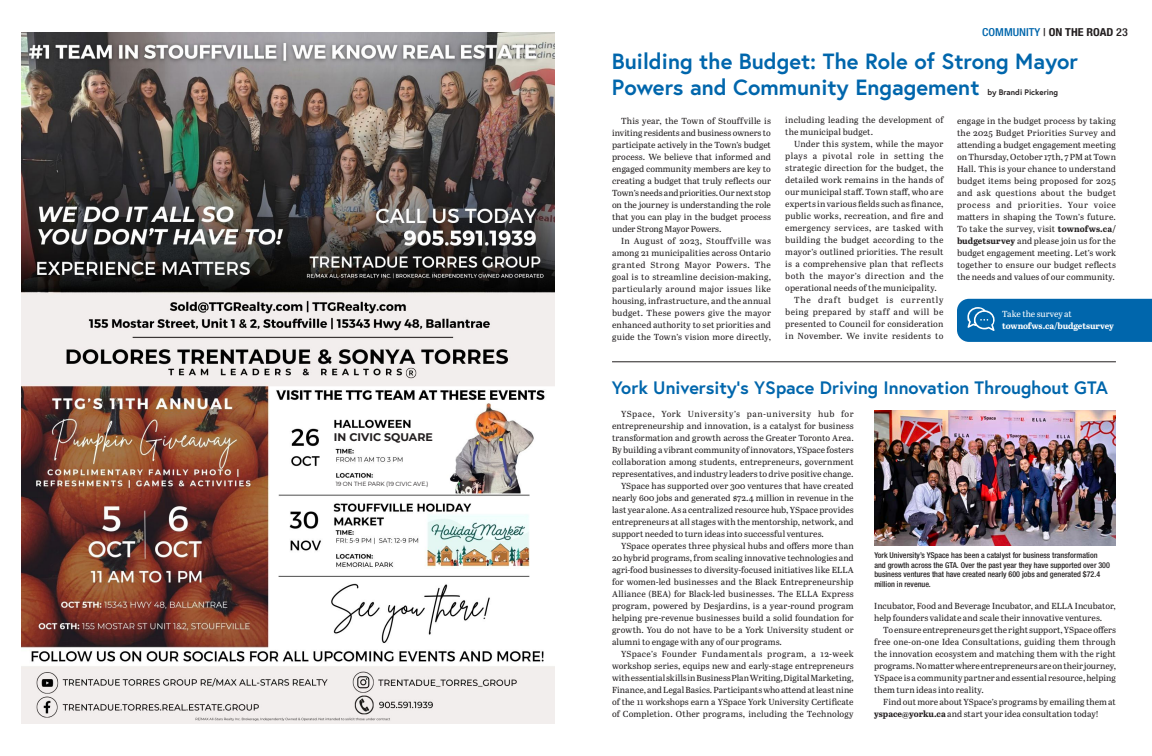
<style>
.page{position:relative;width:1152px;height:756px;background:#fff}
.page>*{position:absolute;margin:0;border:0;box-sizing:border-box;transform-origin:0 0}
.Article_Title{font:700 22px/26px "Europa";color:#0066ac}
.Article_Title-2{font:700 18px "Europa";color:#0066ac}
.Page_Number___Chapter{font:500 condensed 11px "Helvetica Neue LT Std";color:#0066ac;scale:1.1 1}
.Paragraph__No_Indent{font:700 11px "Montserrat";letter-spacing:.005em;color:#231f20}
.Paragraph_Indent{font:8.8px/12px "Abril Text";letter-spacing:.005em;color:#231f20;text-align:justify}
.Paragraph__No_Indent-2{font:700 8.8px "Abril Text";letter-spacing:-.015em;color:#fff}
.Paragraph__No_Indent-3{font:8.8px "Abril Text";letter-spacing:-.01em;color:#fff}
.Caption_Left{font:500 condensed 8px/9.6px "Helvetica Neue LT Std";color:#231f20}
.Contributor_Name{font:700 8px "Europa";color:#231f20}
.Paragraph__No_Indent-4{font:6px "Montserrat";color:#231f20}
.s1{color:#231f20}
.s2{font-weight:700;color:#231f20}
.s3{font-weight:700}
</style>
<div class="page">
<div style="left:508px;top:716px;width:6px;height:8px;background:#f2eeed"></div>
<hr style="left:612px;top:362px;width:504px;height:1px;background:#231f20">
<img style="left:874px;top:410px;width:242px;height:136px">
<div style="left:957px;top:299px;width:195px;height:43px;background:#0066ac"></div>
<img style="left:21px;top:33px;width:534px;height:690px">
<div style="left:334px;top:430px;width:110px;height:13px;background:#fff"></div>
<div style="left:336px;top:480px;width:104px;height:10px;background:#fff"></div>
<p class="Paragraph__No_Indent" style="left:334px;top:429px;width:101px">IN CIVIC SQUARE</p>
<p class="Paragraph__No_Indent-4" style="left:336px;top:479px;width:94px">19 ON THE PARK (19 CIVIC AVE.)</p>
<p class="Page_Number___Chapter" style="left:982px;top:25px;width:134px">COMMUNITY <span class="s1">|</span> <span class="s2">ON THE ROAD</span> <span class="s1">23</span></p>
<p class="Article_Title" style="left:612px;top:47px;width:468px">Building the Budget: The Role of Strong Mayor<br>Powers and Community Engagement</p>
<p class="Contributor_Name" style="left:987px;top:87px;width:72px">by Brandi Pickering</p>
<p class="Paragraph_Indent" style="left:612px;top:114px;width:160px;text-indent:9px">This year, the Town of Stouffville is inviting residents and business owners to participate actively in the Town’s budget process. We believe that informed and engaged community members are key to creating a budget that truly reflects our Town’s needs and priorities. Our next stop on the journey is understanding the role that you can play in the budget process under Strong Mayor Powers.</p>
<p class="Paragraph_Indent" style="left:612px;top:234px;width:160px;text-indent:9px">In August of 2023, Stouffville was among 21 municipalities across Ontario granted Strong Mayor Powers. The goal is to streamline decision-making, particularly around major issues like housing, infrastructure, and the annual budget. These powers give the mayor enhanced authority to set priorities and guide the Town’s vision more directly,</p>
<p class="Paragraph_Indent" style="left:785px;top:114px;width:160px">including leading the development of the municipal budget.</p>
<p class="Paragraph_Indent" style="left:785px;top:138px;width:160px;text-indent:9px">Under this system, while the mayor plays a pivotal role in setting the strategic direction for the budget, the detailed work remains in the hands of our municipal staff. Town staff, who are experts in various fields such as finance, public works, recreation, and fire and emergency services, are tasked with building the budget according to the mayor’s outlined priorities. The result is a comprehensive plan that reflects both the mayor’s direction and the operational needs of the municipality.</p>
<p class="Paragraph_Indent" style="left:785px;top:294px;width:160px;text-indent:9px">The draft budget is currently being prepared by staff and will be presented to Council for consideration in November. We invite residents to</p>
<p class="Paragraph_Indent" style="left:957px;top:114px;width:161px">engage in the budget process by taking the 2025 Budget Priorities Survey and attending a budget engagement meeting on Thursday, October 17th, 7 PM at Town Hall. This is your chance to understand budget items being proposed for 2025 and ask questions about the budget process and priorities. Your voice matters in shaping the Town’s future.<br>To take the survey, visit <span class="s3">townofws.ca/ budgetsurvey</span> and please join us for the budget engagement meeting. Let’s work together to ensure our budget reflects the needs and values of our community.</p>
<p class="Paragraph__No_Indent-3" style="left:1002px;top:308px;width:71px">Take the survey at</p>
<p class="Paragraph__No_Indent-2" style="left:1002px;top:320px;width:113px">townofws.ca/budgetsurvey</p>
<p class="Article_Title-2" style="left:612px;top:376px;width:498px">York University’s YSpace Driving Innovation Throughout GTA</p>
<p class="Paragraph_Indent" style="left:612px;top:407px;width:243px;text-indent:9px">YSpace, York University’s pan-university hub for entrepreneurship and innovation, is a catalyst for business transformation and growth across the Greater Toronto Area.<br>By building a vibrant community of innovators, YSpace fosters collaboration among students, entrepreneurs, government representatives, and industry leaders to drive positive change.</p>
<p class="Paragraph_Indent" style="left:612px;top:479px;width:243px;text-indent:9px">YSpace has supported over 300 ventures that have created nearly 600 jobs and generated $72.4 million in revenue in the last year alone. As a centralized resource hub, YSpace provides entrepreneurs at all stages with the mentorship, network, and support needed to turn ideas into successful ventures.</p>
<p class="Paragraph_Indent" style="left:612px;top:539px;width:243px;text-indent:9px">YSpace operates three physical hubs and offers more than 20 hybrid programs, from scaling innovative technologies and agri-food businesses to diversity-focused initiatives like ELLA for women-led businesses and the Black Entrepreneurship Alliance (BEA) for Black-led businesses. The ELLA Express program, powered by Desjardins, is a year-round program helping pre-revenue businesses build a solid foundation for growth. You do not have to be a York University student or alumni to engage with any of our programs.</p>
<p class="Paragraph_Indent" style="left:612px;top:647px;width:243px;text-indent:9px">YSpace’s Founder Fundamentals program, a 12-week workshop series, equips new and early-stage entrepreneurs with essential skills in Business Plan Writing, Digital Marketing, Finance, and Legal Basics. Participants who attend at least nine of the 11 workshops earn a YSpace York University Certificate of Completion. Other programs, including the Technology</p>
<p class="Caption_Left" style="left:874px;top:550px;width:237px">York University’s YSpace has been a catalyst for business transformation and growth across the GTA. Over the past year they have supported over 300 business ventures that have created nearly 600 jobs and generated $72.4 million in revenue.</p>
<p class="Paragraph_Indent" style="left:874px;top:600px;width:243px">Incubator, Food and Beverage Incubator, and ELLA Incubator, help founders validate and scale their innovative ventures.</p>
<p class="Paragraph_Indent" style="left:874px;top:624px;width:243px;text-indent:9px">To ensure entrepreneurs get the right support, YSpace offers free one-on-one Idea Consultations, guiding them through the innovation ecosystem and matching them with the right programs. No matter where entrepreneurs are on their journey, YSpace is a community partner and essential resource, helping them turn ideas into reality.</p>
<p class="Paragraph_Indent" style="left:874px;top:696px;width:243px;text-indent:9px">Find out more about YSpace’s programs by emailing them at <span class="s3">yspace@yorku.ca</span> and start your idea consultation today!</p>
</div>
